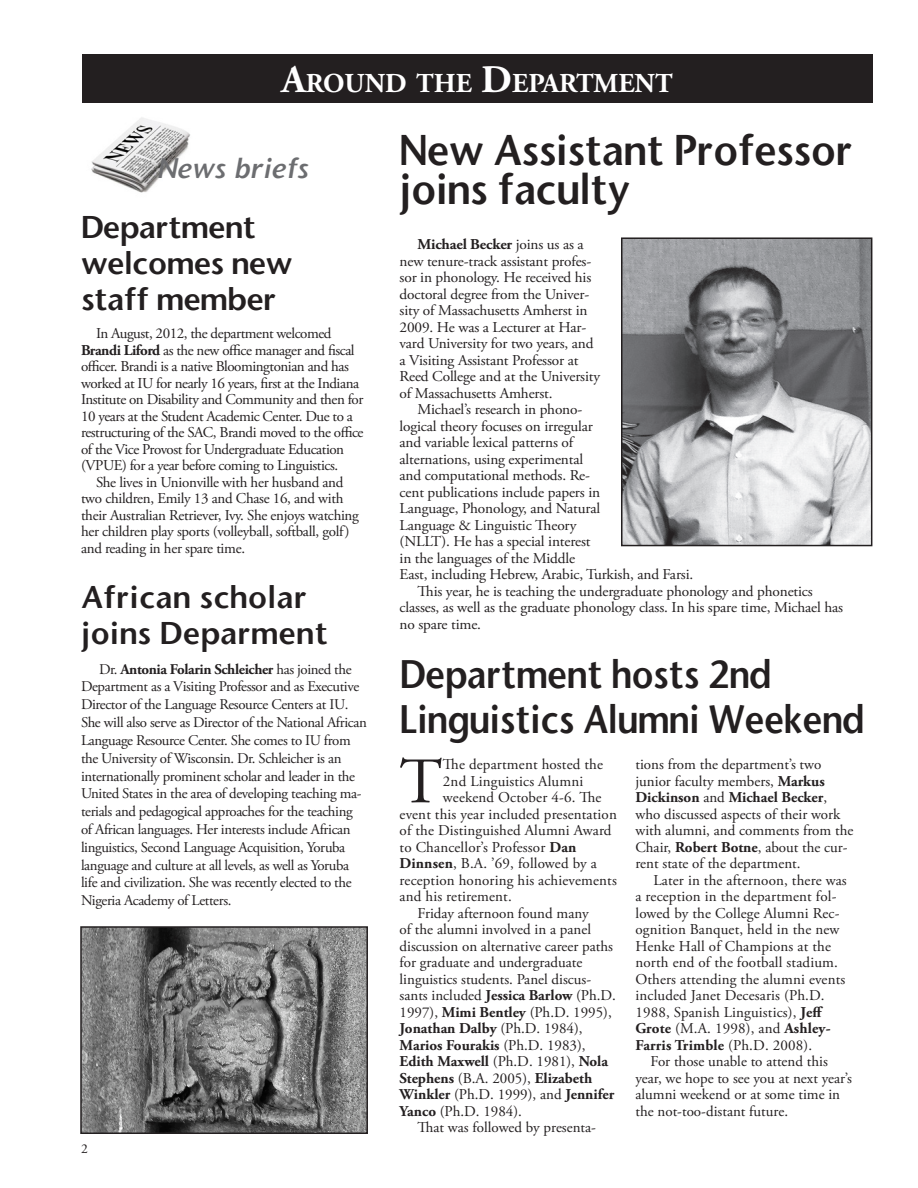
<style>
.page{position:relative;width:918px;height:1188px;background:#fff}
.page>*{position:absolute;margin:0;border:0;box-sizing:border-box;transform-origin:0 0}
._1st_paragraph{font:64.8px "Adobe Garamond Pro";color:#231f20}
.head_20{font:40.95px/39px "Stone Sans Semi Boold";letter-spacing:-.02em;color:#231f20;scale:.95 1}
.head_24{font:37.95px "Stone Sans Semi Boold";letter-spacing:-.02em;color:#231f20;scale:.91 1}
.head_20-2{font:30px/36px "Stone Sans Semi Boold";letter-spacing:-.025em;color:#231f20}
.head_20-3{font:30px/36px "Stone Sans Semi Boold";color:#231f20}
.t1{font:700 27.3px "Adobe Garamond Pro";color:#fff}
.head_18{font:italic 27px "Stone Sans Semi Boold";letter-spacing:-.01em;color:#6c6d70}
._1st_paragraph-2{font:15px/16.5px "Adobe Garamond Pro";color:#231f20}
.body_text{font:15px/16.5px "Adobe Garamond Pro";letter-spacing:-.01em;color:#231f20}
.body_text-2{font:15px/16.5px "Adobe Garamond Pro";letter-spacing:-.03em;color:#231f20}
.t2{font:14.85px/17.9px "Adobe Garamond Pro";letter-spacing:-.025em;color:#231f20}
._1st_paragraph-3{font:13.5px "Adobe Garamond Pro";color:#231f20}
.s1{font-size:39px}
.s2{font-weight:700}
</style>
<div class="page">
<img style="left:91px;top:117px;width:99px;height:76px">
<img style="left:624px;top:240px;width:245px;height:303px">
<div style="left:621px;top:237px;width:251px;height:309px;border:2px solid #231f20"></div>
<div style="left:82px;top:54px;width:790px;height:49px;background:#231f20"></div>
<img style="left:83px;top:929px;width:282px;height:202px">
<div style="left:80px;top:926px;width:288px;height:208px;border:2px solid #231f20"></div>
<p class="t1" style="left:281px;top:68px;width:393px"><span class="s1">A</span>ROUND THE <span class="s1">D</span>EPARTMENT</p>
<p class="head_18" style="left:157px;top:151px;width:153px">News briefs</p>
<p class="head_20-2" style="left:81px;top:209px;width:213px">Department welcomes new staff member</p>
<p class="body_text-2" style="left:81px;top:326px;width:284px;text-indent:15px">In August, 2012, the department welcomed <span class="s2">Brandi Liford</span> as the new office manager and fiscal officer. Brandi is a native Bloomingtonian and has worked at IU for nearly 16 years, first at the Indiana Institute on Disability and Community and then for 10 years at the Student Academic Center. Due to a restructuring of the SAC, Brandi moved to the office of the Vice Provost for Undergraduate Education (VPUE) for a year before coming to Linguistics.</p>
<p class="body_text" style="left:81px;top:474px;width:279px;text-indent:15px">She lives in Unionville with her husband and two children, Emily 13 and Chase 16, and with their Australian Retriever, Ivy. She enjoys watching her children play sports (volleyball, softball, golf) and reading in her spare time.</p>
<p class="head_20-3" style="left:81px;top:579px;width:249px">African scholar joins Deparment</p>
<p class="t2" style="left:81px;top:660px;width:287px;text-indent:18px">Dr. <span class="s2">Antonia Folarin Schleicher</span> has joined the Department as a Visiting Professor and as Executive Director of the Language Resource Centers at IU.<br>She will also serve as Director of the National African Language Resource Center. She comes to IU from the University of Wisconsin. Dr. Schleicher is an internationally prominent scholar and leader in the United States in the area of developing teaching ma&shy;terials and pedagogical approaches for the teaching of African languages. Her interests include African linguistics, Second Language Acquisition, Yoruba language and culture at all levels, as well as Yoruba life and civilization. She was recently elected to the Nigeria Academy of Letters.</p>
<p class="_1st_paragraph-3" style="left:81px;top:1140px;width:8px">2</p>
<p class="head_20" style="left:400px;top:130px;width:479px">New Assistant Professor joins faculty</p>
<p class="body_text" style="left:400px;top:237px;width:202px;text-indent:18px"><span class="s2">Michael Becker</span> joins us as a new tenure-track assistant profes&shy;sor in phonology. He received his doctoral degree from the Univer&shy;sity of Massachusetts Amherst in<br>2009. He was a Lecturer at Har&shy;vard University for two years, and a Visiting Assistant Professor at<br>Reed College and at the University of Massachusetts Amherst.</p>
<p class="body_text" style="left:400px;top:402px;width:295px;text-indent:18px">Michael’s research in phono-<br>logical theory focuses on irregular<br>and variable lexical patterns of<br>alternations, using experimental<br>and computational methods. Re-<br>cent publications include papers in<br>Language, Phonology, and Natural<br>Language &amp; Linguistic Theory<br>(NLLT). He has a special interest<br>in the languages of the Middle<br>East, including Hebrew, Arabic, Turkish, and Farsi.</p>
<p class="body_text" style="left:400px;top:583px;width:445px;text-indent:18px">This year, he is teaching the undergraduate phonology and phonetics classes, as well as the graduate phonology class. In his spare time, Michael has no spare time.</p>
<p class="head_24" style="left:400px;top:650px;width:410px">Department hosts 2nd</p>
<p class="head_24" style="left:400px;top:695px;width:513px">Linguistics Alumni Weekend</p>
<p class="_1st_paragraph" style="left:400px;top:743px;width:44px">T</p>
<p class="_1st_paragraph-2" style="left:443px;top:757px;width:162px">The department hosted the</p>
<p class="_1st_paragraph-2" style="left:443px;top:773px;width:142px">2nd Linguistics Alumni</p>
<p class="_1st_paragraph-2" style="left:443px;top:790px;width:160px">weekend October 4-6. The</p>
<p class="_1st_paragraph-2" style="left:400px;top:806px;width:219px">event this year included presentation</p>
<p class="_1st_paragraph-2" style="left:400px;top:823px;width:213px">of the Distinguished Alumni Award</p>
<p class="_1st_paragraph-2" style="left:400px;top:839px;width:178px">to Chancellor’s Professor <span class="s2">Dan</span></p>
<p class="_1st_paragraph-2" style="left:400px;top:856px;width:199px"><span class="s2">Dinnsen</span>, B.A. ’69, followed by a</p>
<p class="_1st_paragraph-2" style="left:400px;top:872px;width:219px">reception honoring his achievements</p>
<p class="_1st_paragraph-2" style="left:400px;top:889px;width:114px">and his retirement.</p>
<p class="_1st_paragraph-2" style="left:400px;top:905px;width:218px;text-indent:18px">Friday afternoon found many<br>of the alumni involved in a panel discussion on alternative career paths for graduate and undergraduate linguistics students. Panel discus&shy;sants included <span class="s2">Jessica Barlow</span> (Ph.D.<br>1997), <span class="s2">Mimi Bentley</span> (Ph.D. 1995),<br><span class="s2">Jonathan Dalby</span> (Ph.D. 1984),<br><span class="s2">Marios Fourakis</span> (Ph.D. 1983),<br><span class="s2">Edith Maxwell</span> (Ph.D. 1981), <span class="s2">Nola<br>Stephens</span> (B.A. 2005), <span class="s2">Elizabeth<br>Winkler</span> (Ph.D. 1999), and <span class="s2">Jennifer<br>Yanco</span> (Ph.D. 1984).</p>
<p class="_1st_paragraph-2" style="left:418px;top:1120px;width:180px">That was followed by presenta-</p>
<p class="_1st_paragraph-2" style="left:635px;top:757px;width:219px">tions from the department’s two junior faculty members, <span class="s2">Markus<br>Dickinson</span> and <span class="s2">Michael Becker</span>, who discussed aspects of their work with alumni, and comments from the<br>Chair, <span class="s2">Robert Botne</span>, about the cur&shy;rent state of the department.</p>
<p class="_1st_paragraph-2" style="left:635px;top:872px;width:213px;text-indent:18px">Later in the afternoon, there was a reception in the department fol&shy;lowed by the College Alumni Rec&shy;ognition Banquet, held in the new<br>Henke Hall of Champions at the north end of the football stadium.<br>Others attending the alumni events included Janet Decesaris (Ph.D.<br>1988, Spanish Linguistics), <span class="s2">Jeff<br>Grote</span> (M.A. 1998), and <span class="s2">Ashley-<br>Farris Trimble</span> (Ph.D. 2008).</p>
<p class="_1st_paragraph-2" style="left:635px;top:1054px;width:218px;text-indent:15px">For those unable to attend this year, we hope to see you at next year’s alumni weekend or at some time in the not-too-distant future.</p>
</div>
